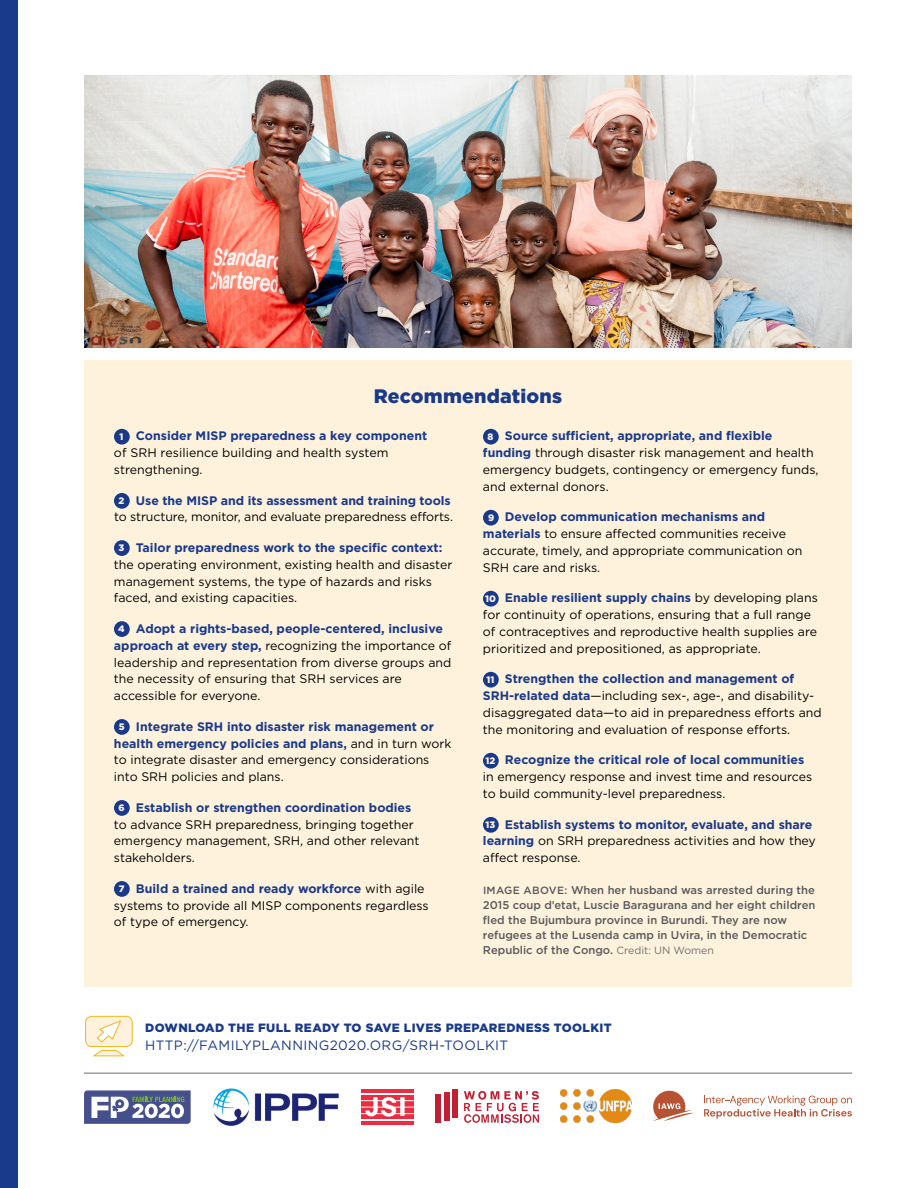
<style>
.page{position:relative;width:918px;height:1188px;background:#fff}
.page>*{position:absolute;margin:0;border:0;box-sizing:border-box;transform-origin:0 0}
.t1{font:900 19.5px "Gotham";letter-spacing:.01em;color:#19398a}
.t2{font:13.5px "Gotham";letter-spacing:.03em;color:#19398a}
.t3{font:12.3px/17px "Gotham";color:#000}
.t4{font:900 12px "Gotham";letter-spacing:.03em;color:#19398a}
.t5{font:500 11.25px/15px "Gotham";color:#58595b}
.s1{font-weight:900;font-size:9.3px;color:#fef4e4}
.s2{font-weight:700;color:#19398a}
.s3{font-size:10.5px}
.s4{font-weight:400;font-size:10.5px;color:#6d6e71}
</style>
<div class="page">
<svg style="left:84px;top:1090px;width:107px;height:34px"></svg>
<img style="left:213px;top:1088px;width:126px;height:38px">
<svg style="left:361px;top:1090px;width:53px;height:35px"></svg>
<svg style="left:361px;top:1097px;width:53px;height:20px"></svg>
<hr style="left:361px;top:1094px;width:53px;height:1px;background:#fff">
<hr style="left:361px;top:1119px;width:53px;height:1px;background:#fff">
<div style="left:444px;top:1092px;width:6px;height:28px;background:#c12032"></div>
<div style="left:435px;top:1094px;width:6px;height:29px;background:#c12032"></div>
<div style="left:452px;top:1090px;width:6px;height:28px;background:#c12032"></div>
<svg style="left:464px;top:1091px;width:75px;height:32px"></svg>
<svg style="left:704px;top:1096px;width:148px;height:23px"></svg>
<svg style="left:653px;top:1091px;width:41px;height:30px"></svg>
<img style="left:561px;top:1089px;width:70px;height:33px">
<div style="left:84px;top:360px;width:768px;height:627px;background:#fef2dd"></div>
<div style="left:114px;top:429px;width:16px;height:16px;background:#19398a;border-radius:50%"></div>
<div style="left:114px;top:493px;width:16px;height:16px;background:#19398a;border-radius:50%"></div>
<div style="left:114px;top:540px;width:16px;height:16px;background:#19398a;border-radius:50%"></div>
<div style="left:114px;top:621px;width:16px;height:16px;background:#19398a;border-radius:50%"></div>
<div style="left:114px;top:719px;width:16px;height:16px;background:#19398a;border-radius:50%"></div>
<div style="left:114px;top:800px;width:16px;height:16px;background:#19398a;border-radius:50%"></div>
<div style="left:114px;top:881px;width:16px;height:16px;background:#19398a;border-radius:50%"></div>
<div style="left:483px;top:429px;width:16px;height:16px;background:#19398a;border-radius:50%"></div>
<div style="left:483px;top:510px;width:16px;height:16px;background:#19398a;border-radius:50%"></div>
<div style="left:483px;top:591px;width:16px;height:16px;background:#19398a;border-radius:50%"></div>
<div style="left:483px;top:672px;width:16px;height:16px;background:#19398a;border-radius:50%"></div>
<div style="left:483px;top:753px;width:16px;height:16px;background:#19398a;border-radius:50%"></div>
<div style="left:483px;top:817px;width:16px;height:16px;background:#19398a;border-radius:50%"></div>
<img style="left:84px;top:75px;width:768px;height:273px">
<div style="left:86px;top:1016px;width:46px;height:31px;background:#fef2dd;border-radius:6px"></div>
<div style="left:85px;top:1016px;width:48px;height:31px;border:1px solid #f5b61a;border-radius:6px"></div>
<svg style="left:97px;top:1020px;width:24px;height:23px"></svg>
<svg style="left:93px;top:1049px;width:32px;height:8px"></svg>
<hr style="left:84px;top:1073px;width:768px;height:1px;background:#6d6e71">
<div style="left:0;top:0;width:18px;height:1188px;background:#19398a"></div>
<h1 class="t1" style="left:374px;top:382px;width:190px">Recommendations</h1>
<p class="t3" style="left:114px;top:427px;width:315px;text-indent:6px"><span class="s1">1</span> <span class="s2">Consider MISP preparedness a key component </span>of SRH resilience building and health system strengthening.</p>
<p class="t3" style="left:114px;top:492px;width:341px;text-align:center"><span class="s1">2</span> <span class="s2">Use the MISP and its assessment and training tools </span>to structure, monitor, and evaluate preparedness efforts.</p>
<p class="t3" style="left:114px;top:539px;width:340px;text-indent:5px"><span class="s1">3</span> <span class="s2">Tailor preparedness work to the specific context: </span>the operating environment, existing health and disaster management systems, the type of hazards and risks faced, and existing capacities.</p>
<p class="t3" style="left:114px;top:620px;width:339px;text-indent:4px"><span class="s1">4</span> <span class="s2">Adopt a rights-based, people-centered, inclusive approach at every step,</span> recognizing the importance of leadership and representation from diverse groups and the necessity of ensuring that SRH services are accessible for everyone.</p>
<p class="t3" style="left:114px;top:718px;width:339px;text-indent:5px"><span class="s1">5</span> <span class="s2">Integrate SRH into disaster risk management or health emergency policies and plans,</span> and in turn work to integrate disaster and emergency considerations into SRH policies and plans.</p>
<p class="t3" style="left:114px;top:799px;width:307px;text-indent:4px"><span class="s1">6</span> <span class="s2">Establish or strengthen coordination bodies </span>to advance SRH preparedness, bringing together emergency management, SRH, and other relevant stakeholders.</p>
<p class="t3" style="left:114px;top:880px;width:316px;text-indent:5px"><span class="s1">7</span> <span class="s2">Build a trained and ready workforce</span> with agile systems to provide all MISP components regardless of type of emergency.</p>
<p class="t3" style="left:483px;top:427px;width:337px;text-indent:5px"><span class="s1">8</span> <span class="s2">Source sufficient, appropriate, and flexible funding</span> through disaster risk management and health emergency budgets, contingency or emergency funds, and external donors.</p>
<p class="t3" style="left:483px;top:508px;width:321px;text-indent:5px"><span class="s1">9</span> <span class="s2">Develop communication mechanisms and materials</span> to ensure affected communities receive accurate, timely, and appropriate communication on SRH care and risks.</p>
<p class="t3" style="left:483px;top:589px;width:336px"><span class="s1">10</span> <span class="s2">Enable resilient supply chains</span> by developing plans for continuity of operations, ensuring that a full range of contraceptives and reproductive health supplies are prioritized and prepositioned, as appropriate.</p>
<p class="t3" style="left:483px;top:670px;width:340px"><span class="s1">11</span> <span class="s2">Strengthen the collection and management of SRH-related data</span>—including sex-, age-, and disability&shy;disaggregated data—to aid in preparedness efforts and the monitoring and evaluation of response efforts.</p>
<p class="t3" style="left:483px;top:751px;width:331px"><span class="s1">12</span> <span class="s2">Recognize the critical role of local communities </span>in emergency response and invest time and resources to build community-level preparedness.</p>
<p class="t3" style="left:483px;top:816px;width:334px"><span class="s1">13</span> <span class="s2">Establish systems to monitor, evaluate, and share learning</span> on SRH preparedness activities and how they affect response.</p>
<p class="t5" style="left:483px;top:882px;width:334px"><span class="s3">IMAGE ABOVE:</span> When her husband was arrested during the 2015 coup d’etat, Luscie Baragurana and her eight children fled the Bujumbura province in Burundi. They are now refugees at the Lusenda camp in Uvira, in the Democratic Republic of the Congo. <span class="s4">Credit: UN Women</span></p>
<p class="t4" style="left:145px;top:1020px;width:468px">DOWNLOAD THE FULL READY TO SAVE LIVES PREPAREDNESS TOOLKIT</p>
<p class="t2" style="left:145px;top:1037px;width:365px">HTTP://FAMILYPLANNING2020.ORG/SRH-TOOLKIT</p>
</div>
